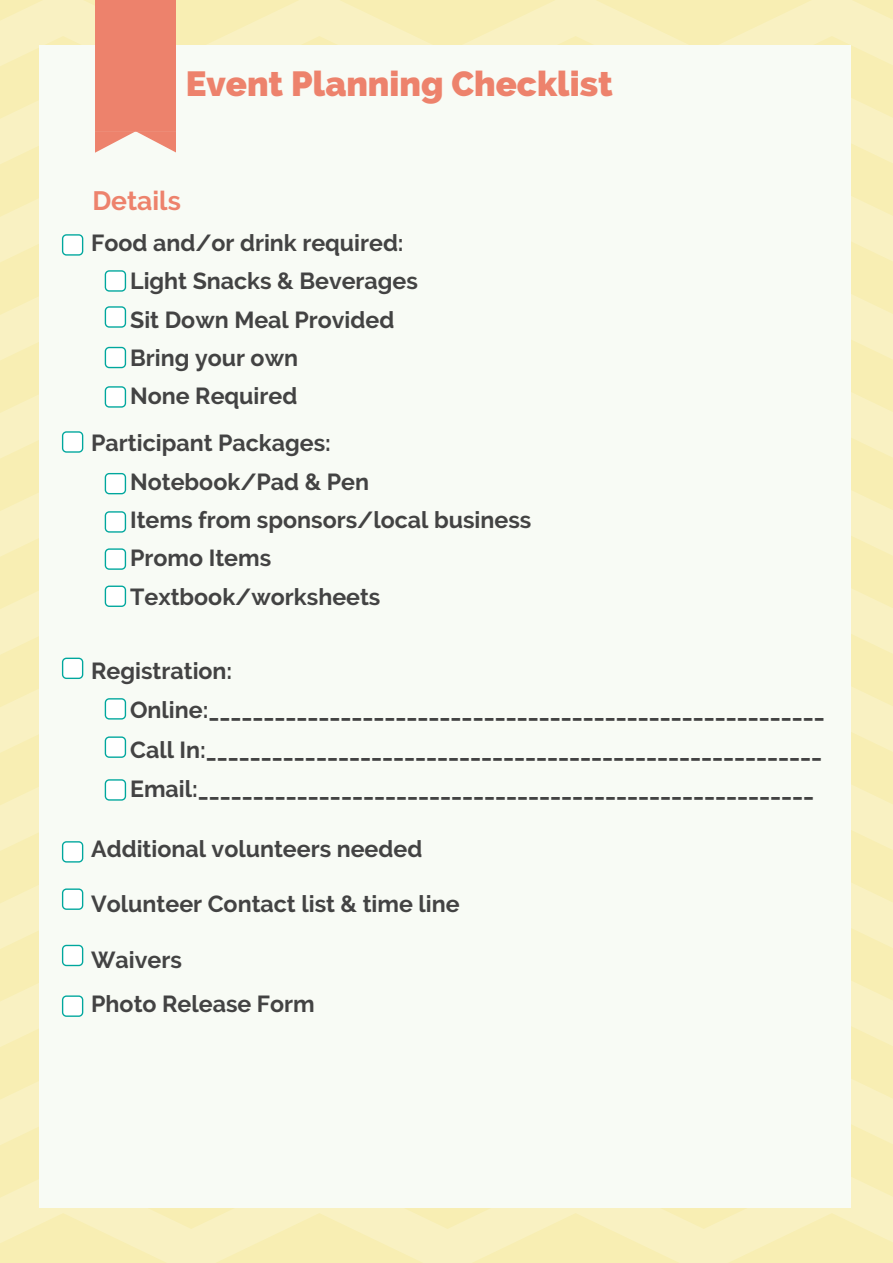
<style>
.page{position:relative;width:893px;height:1263px;background:#fff}
.page>*{position:absolute;margin:0;border:0;box-sizing:border-box;transform-origin:0 0}
.t1{font:800 34.8px "Raleway";color:#ed826c}
.t2{font:700 26.55px "Raleway";color:#ed826c}
.t3{font:700 23.25px/38.2px "Raleway";color:#434343}
</style>
<div class="page">
<div style="left:39px;top:45px;width:812px;height:1162px;background:#f8fbf5"></div>
<svg style="left:95px;top:0;width:81px;height:153px;background:#ed8a76"></svg>
<svg style="left:105px;top:270px;width:21px;height:22px"></svg>
<svg style="left:105px;top:306px;width:21px;height:22px"></svg>
<svg style="left:105px;top:347px;width:21px;height:21px"></svg>
<svg style="left:105px;top:473px;width:21px;height:21px"></svg>
<svg style="left:105px;top:511px;width:21px;height:22px"></svg>
<svg style="left:105px;top:548px;width:21px;height:22px"></svg>
<svg style="left:62px;top:431px;width:21px;height:22px"></svg>
<svg style="left:62px;top:234px;width:21px;height:22px"></svg>
<svg style="left:105px;top:585px;width:21px;height:22px"></svg>
<svg style="left:62px;top:658px;width:21px;height:21px"></svg>
<svg style="left:105px;top:698px;width:21px;height:21px"></svg>
<svg style="left:105px;top:736px;width:21px;height:22px"></svg>
<svg style="left:62px;top:841px;width:21px;height:21px"></svg>
<svg style="left:62px;top:888px;width:21px;height:22px"></svg>
<svg style="left:62px;top:945px;width:21px;height:21px"></svg>
<svg style="left:62px;top:995px;width:21px;height:22px"></svg>
<svg style="left:105px;top:386px;width:21px;height:22px"></svg>
<svg style="left:105px;top:779px;width:21px;height:22px"></svg>
<h1 class="t1" style="left:186px;top:63px;width:429px">Event Planning Checklist</h1>
<p class="t2" style="left:92px;top:185px;width:90px">Details</p>
<p class="t3" style="left:130px;top:224px;width:289px;text-indent:-39px">Food and/or drink required:<br>Light Snacks &amp; Beverages<br>Sit Down Meal Provided<br>Bring your own<br>None Required</p>
<p class="t3" style="left:130px;top:424px;width:403px;text-indent:-39px">Participant Packages:<br>Notebook/Pad &amp; Pen<br>Items from sponsors/local business<br>Promo Items<br>Textbook/worksheets</p>
<p class="t3" style="left:130px;top:651px;width:696px;line-height:39.5px;text-indent:-39px">Registration:<br>Online:________________________________________________________ Call In:________________________________________________________ Email:________________________________________________________</p>
<p class="t3" style="left:91px;top:830px;width:333px">Additional volunteers needed</p>
<p class="t3" style="left:91px;top:884px;width:370px">Volunteer Contact list &amp; time line</p>
<p class="t3" style="left:91px;top:938px;width:225px;line-height:44px">Waivers<br>Photo Release Form</p>
</div>
